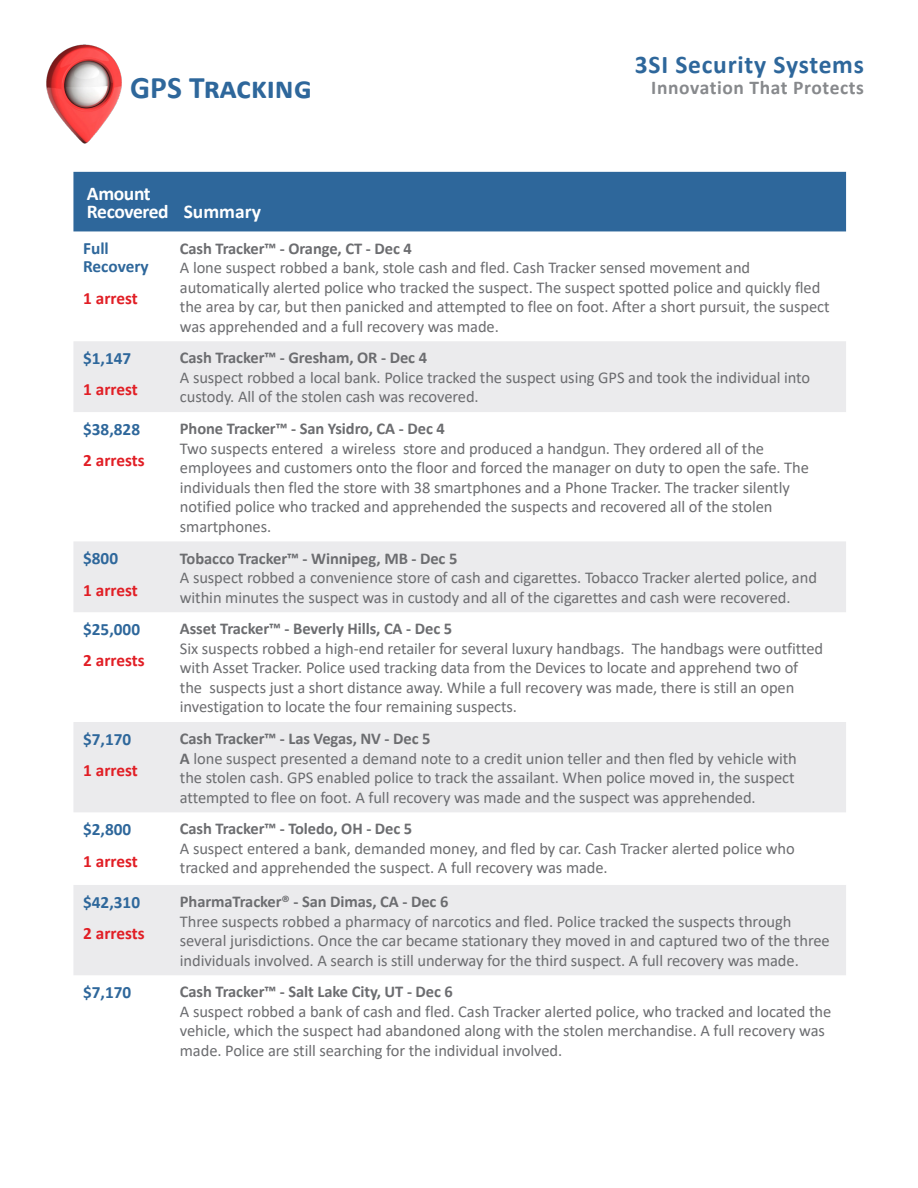
<style>
.page{position:relative;width:918px;height:1188px;background:#fff}
.page>*{position:absolute;margin:0;border:0;box-sizing:border-box;transform-origin:0 0}
.t1{font:700 31.5px "Calibri";color:#2e679b}
.t2{font:700 25.5px "Calibri";letter-spacing:.03em;color:#2e679b}
.t3{font:700 19.5px "Calibri";letter-spacing:.03em;color:#87898c}
.subtitle{font:700 19.5px/18px "Calibri";letter-spacing:-.02em;color:#fff}
.subtitle-2{font:700 19.5px "Calibri";color:#fff}
.subtitle-3{font:700 17.25px/18px "Calibri";color:#2e679b}
.subtitle-4{font:700 17.25px "Calibri";color:#e11e25}
.grey_text{font:16.5px/19.5px "Calibri";letter-spacing:-.005em;color:#6c6d70}
.grey_text-2{font:700 16.5px "Calibri";letter-spacing:-.005em;color:#6c6d70}
.s1{font-weight:700}
</style>
<div class="page">
<img style="left:46px;top:44px;width:76px;height:99px">
<div style="left:73px;top:172px;width:773px;height:59px;background:#2e679b"></div>
<svg style="left:73px;top:341px;width:773px;height:634px;fill:#ebebed"></svg>
<h2 class="t2" style="left:635px;top:47px;width:231px">3SI Security Systems</h2>
<h1 class="t1" style="left:130px;top:65px;width:183px">GPS Tracking</h1>
<p class="t3" style="left:651px;top:74px;width:214px">Innovation That Protects</p>
<p class="subtitle" style="left:87px;top:184px;width:83px">Amount<br>Recovered</p>
<p class="subtitle-3" style="left:83px;top:239px;width:67px">Full<br>Recovery</p>
<p class="subtitle-4" style="left:83px;top:286px;width:56px">1 arrest</p>
<p class="subtitle-3" style="left:83px;top:349px;width:50px">$1,147</p>
<p class="subtitle-4" style="left:83px;top:378px;width:56px">1 arrest</p>
<p class="subtitle-3" style="left:83px;top:420px;width:58px">$38,828</p>
<p class="subtitle-4" style="left:83px;top:448px;width:63px">2 arrests</p>
<p class="subtitle-3" style="left:83px;top:549px;width:36px">$800</p>
<p class="subtitle-4" style="left:83px;top:578px;width:56px">1 arrest</p>
<p class="subtitle-3" style="left:83px;top:620px;width:58px">$25,000</p>
<p class="subtitle-4" style="left:83px;top:648px;width:63px">2 arrests</p>
<p class="subtitle-3" style="left:83px;top:730px;width:50px">$7,170</p>
<p class="subtitle-4" style="left:83px;top:758px;width:56px">1 arrest</p>
<p class="subtitle-3" style="left:83px;top:820px;width:50px">$2,800</p>
<p class="subtitle-4" style="left:83px;top:849px;width:56px">1 arrest</p>
<p class="subtitle-3" style="left:83px;top:893px;width:58px">$42,310</p>
<p class="subtitle-4" style="left:83px;top:921px;width:63px">2 arrests</p>
<p class="subtitle-2" style="left:184px;top:198px;width:79px">Summary</p>
<p class="grey_text-2" style="left:180px;top:236px;width:233px">Cash Tracker™ - Orange, CT - Dec 4</p>
<p class="grey_text" style="left:180px;top:257px;width:651px">A lone suspect robbed a bank, stole cash and fled. Cash Tracker sensed movement and automatically alerted police who tracked the suspect. The suspect spotted police and quickly fled the area by car, but then panicked and attempted to flee on foot. After a short pursuit, the suspect was apprehended and a full recovery was made.</p>
<p class="grey_text" style="left:180px;top:348px;width:632px"><span class="s1">Cash Tracker™ - Gresham, OR - Dec 4<br></span>A suspect robbed a local bank. Police tracked the suspect using GPS and took the individual into custody. All of the stolen cash was recovered.</p>
<p class="grey_text" style="left:180px;top:419px;width:631px"><span class="s1">Phone Tracker™ - San Ysidro, CA - Dec 4<br></span>Two suspects entered a wireless store and produced a handgun. They ordered all of the employees and customers onto the floor and forced the manager on duty to open the safe. The individuals then fled the store with 38 smartphones and a Phone Tracker. The tracker silently notified police who tracked and apprehended the suspects and recovered all of the stolen smartphones.</p>
<p class="grey_text" style="left:180px;top:548px;width:639px"><span class="s1">Tobacco Tracker™ - Winnipeg, MB - Dec 5<br></span>A suspect robbed a convenience store of cash and cigarettes. Tobacco Tracker alerted police, and within minutes the suspect was in custody and all of the cigarettes and cash were recovered.</p>
<p class="grey_text" style="left:180px;top:619px;width:645px"><span class="s1">Asset Tracker™ - Beverly Hills, CA - Dec 5<br></span>Six suspects robbed a high-end retailer for several luxury handbags. The handbags were outfitted with Asset Tracker. Police used tracking data from the Devices to locate and apprehend two of the suspects just a short distance away. While a full recovery was made, there is still an open investigation to locate the four remaining suspects.</p>
<p class="grey_text" style="left:180px;top:728px;width:618px"><span class="s1">Cash Tracker™ - Las Vegas, NV - Dec 5<br>A</span> lone suspect presented a demand note to a credit union teller and then fled by vehicle with the stolen cash. GPS enabled police to track the assailant. When police moved in, the suspect attempted to flee on foot. A full recovery was made and the suspect was apprehended.</p>
<p class="grey_text" style="left:180px;top:819px;width:616px"><span class="s1">Cash Tracker™ - Toledo, OH - Dec 5<br></span>A suspect entered a bank, demanded money, and fled by car. Cash Tracker alerted police who tracked and apprehended the suspect. A full recovery was made.</p>
<p class="grey_text" style="left:180px;top:891px;width:651px"><span class="s1">PharmaTracker® - San Dimas, CA - Dec 6<br></span>Three suspects robbed a pharmacy of narcotics and fled. Police tracked the suspects through several jurisdictions. Once the car became stationary they moved in and captured two of the three individuals involved. A search is still underway for the third suspect. A full recovery was made.</p>
<p class="subtitle-3" style="left:83px;top:983px;width:50px">$7,170</p>
<p class="grey_text" style="left:180px;top:982px;width:653px"><span class="s1">Cash Tracker™ - Salt Lake City, UT - Dec 6<br></span>A suspect robbed a bank of cash and fled. Cash Tracker alerted police, who tracked and located the vehicle, which the suspect had abandoned along with the stolen merchandise. A full recovery was made. Police are still searching for the individual involved.</p>
</div>
